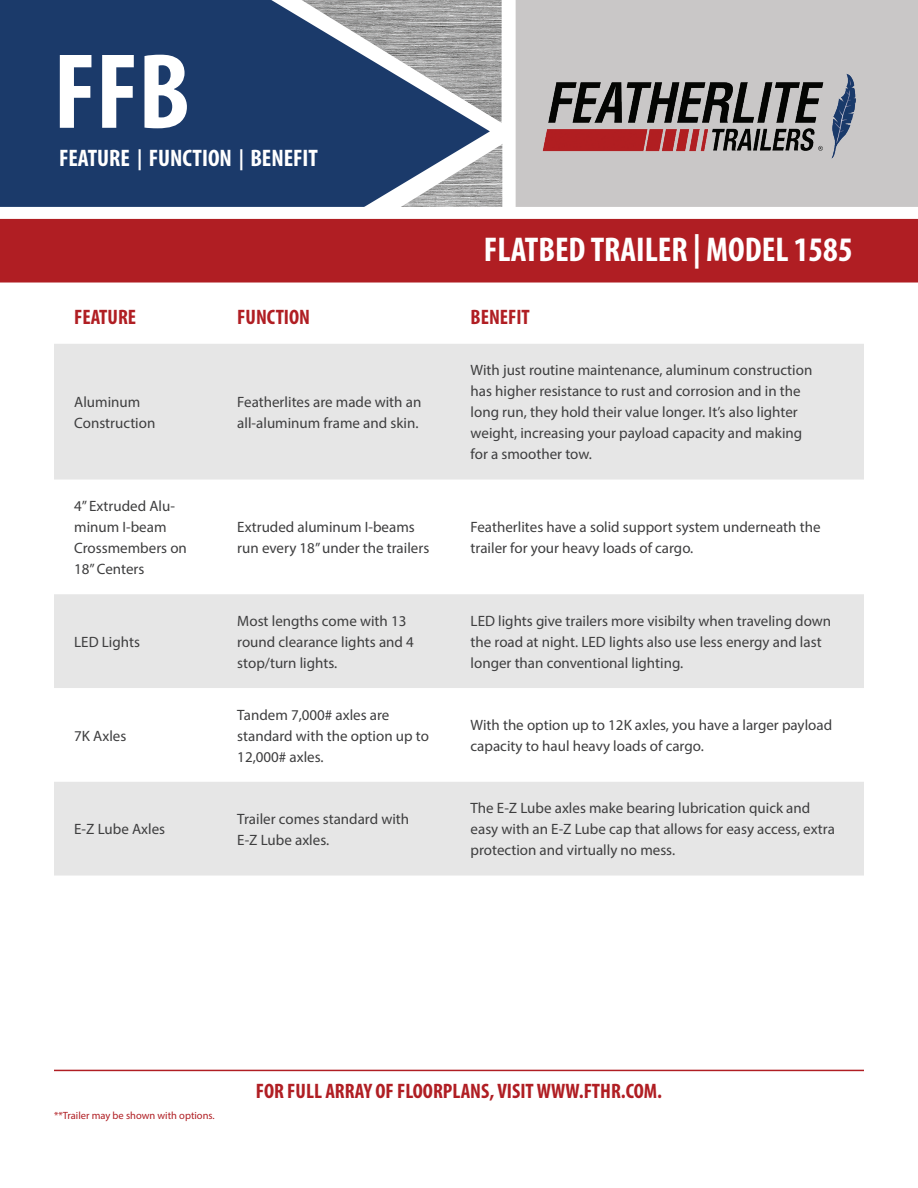
<style>
.page{position:relative;width:918px;height:1188px;background:#fff}
.page>*{position:absolute;margin:0;border:0;box-sizing:border-box;transform-origin:0 0}
.t1{font:700 condensed 108px "Myriad Pro";color:#fff}
.t2{font:700 condensed 34.5px "Myriad Pro";color:#fff}
.t3{font:700 condensed 24px "Myriad Pro";color:#fff}
.t4{font:700 condensed 21px "Myriad Pro";color:#b01e23}
.t5{font:15px/21px "Myriad Pro";color:#3e3e3f}
.t6{font:10.5px "Myriad Pro";color:#b01e23}
.s1{font-size:21px}
</style>
<div class="page">
<svg style="left:0;top:0;width:502px;height:207px;background:#3d557b"></svg>
<div style="left:502px;top:0;width:416px;height:207px;background:#c9c7c7"></div>
<img style="left:532px;top:56px;width:336px;height:121px">
<div style="left:0;top:218px;width:918px;height:65px;background:#b01e23"></div>
<svg style="left:54px;top:344px;width:810px;height:532px;fill:#e6e6e6"></svg>
<hr style="left:54px;top:1070px;width:810px;height:1px;background:#b01e23">
<p class="t1" style="left:54px;top:24px;width:138px">FFB</p>
<p class="t3" style="left:59px;top:143px;width:260px">FEATURE <span class="s1">|</span> FUNCTION <span class="s1">|</span> BENEFIT</p>
<p class="t2" style="left:484px;top:228px;width:370px">FLATBED TRAILER | MODEL 1585</p>
<p class="t4" style="left:74px;top:303px;width:63px">FEATURE</p>
<p class="t4" style="left:237px;top:303px;width:74px">FUNCTION</p>
<p class="t4" style="left:471px;top:303px;width:61px">BENEFIT</p>
<p class="t5" style="left:74px;top:391px;width:83px">Aluminum<br>Construction</p>
<p class="t5" style="left:237px;top:391px;width:186px">Featherlites are made with an all-aluminum frame and skin.</p>
<p class="t5" style="left:471px;top:360px;width:343px">With just routine maintenance, aluminum construction has higher resistance to rust and corrosion and in the long run, they hold their value longer. It’s also lighter weight, increasing your payload capacity and making for a smoother tow.</p>
<p class="t5" style="left:74px;top:495px;width:114px">4” Extruded Alu&shy;minum I-beam<br>Crossmembers on<br>18” Centers</p>
<p class="t5" style="left:74px;top:631px;width:67px">LED Lights</p>
<p class="t5" style="left:74px;top:725px;width:54px">7K Axles</p>
<p class="t5" style="left:237px;top:516px;width:193px">Extruded aluminum I-beams run every 18” under the trailers</p>
<p class="t5" style="left:471px;top:516px;width:351px">Featherlites have a solid support system underneath the trailer for your heavy loads of cargo.</p>
<p class="t5" style="left:237px;top:610px;width:178px">Most lengths come with 13 round clearance lights and 4 stop/turn lights.</p>
<p class="t5" style="left:471px;top:610px;width:362px">LED lights give trailers more visibilty when traveling down the road at night. LED lights also use less energy and last longer than conventional lighting.</p>
<p class="t5" style="left:237px;top:704px;width:193px">Tandem 7,000# axles are standard with the option up to<br>12,000# axles.</p>
<p class="t5" style="left:471px;top:714px;width:363px">With the option up to 12K axles, you have a larger payload capacity to haul heavy loads of cargo.</p>
<p class="t5" style="left:74px;top:819px;width:92px">E-Z Lube Axles</p>
<p class="t5" style="left:237px;top:808px;width:173px">Trailer comes standard with<br>E-Z Lube axles.</p>
<p class="t5" style="left:471px;top:798px;width:366px">The E-Z Lube axles make bearing lubrication quick and easy with an E-Z Lube cap that allows for easy access, extra protection and virtually no mess.</p>
<p class="t6" style="left:54px;top:1109px;width:162px">**Trailer may be shown with options.</p>
<p class="t4" style="left:256px;top:1078px;width:408px">FOR FULL ARRAY OF FLOORPLANS, VISIT WWW.FTHR.COM.</p>
</div>
